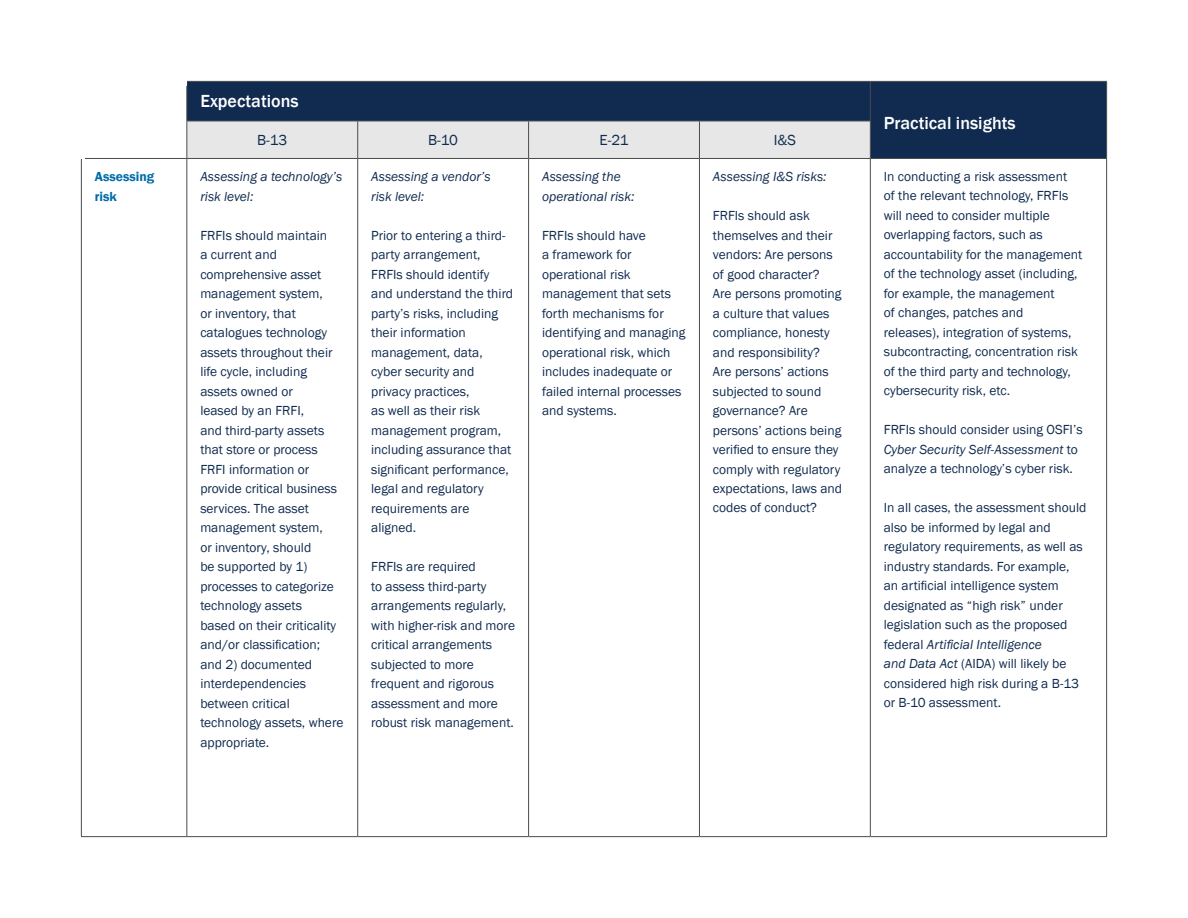
<style>
.page{position:relative;width:1188px;height:918px;background:#fff}
.page>*{position:absolute;margin:0;border:0;box-sizing:border-box;transform-origin:0 0}
.t1{font:500 18px "Franklin Gothic";color:#fff}
.t2{font:15px "Franklin Gothic";color:#102b4f}
.t3{font:13.5px/19.5px "Franklin Gothic";color:#102b4f}
.t4{font:italic 13.5px/19.5px "Franklin Gothic";color:#102b4f}
.t5{font:600 13.5px/19.5px "Franklin Gothic";color:#006daa}
.s1{font-style:italic}
</style>
<div class="page">
<div style="left:187px;top:82px;width:919px;height:76px;background:#102b4f"></div>
<div style="left:187px;top:122px;width:683px;height:36px;background:#e6e7e6"></div>
<hr style="left:81px;top:81px;width:106px;height:1px;background:#4b4c4c">
<hr style="left:187px;top:81px;width:171px;height:1px;background:#4b4c4c">
<hr style="left:186px;top:82px;width:1px;height:39px;background:#4b4c4c">
<hr style="left:358px;top:81px;width:171px;height:1px;background:#4b4c4c">
<hr style="left:529px;top:81px;width:170px;height:1px;background:#4b4c4c">
<hr style="left:699px;top:81px;width:171px;height:1px;background:#4b4c4c">
<hr style="left:870px;top:81px;width:237px;height:1px;background:#4b4c4c">
<hr style="left:870px;top:82px;width:1px;height:39px;background:#4b4c4c">
<hr style="left:1106px;top:82px;width:1px;height:39px;background:#4b4c4c">
<hr style="left:186px;top:121px;width:1px;height:37px;background:#4b4c4c">
<hr style="left:1106px;top:121px;width:1px;height:37px;background:#4b4c4c">
<hr style="left:81px;top:159px;width:1px;height:677px;background:#4b4c4c">
<hr style="left:186px;top:159px;width:1px;height:677px;background:#4b4c4c">
<hr style="left:357px;top:159px;width:1px;height:677px;background:#4b4c4c">
<hr style="left:528px;top:159px;width:1px;height:677px;background:#4b4c4c">
<hr style="left:699px;top:159px;width:1px;height:677px;background:#4b4c4c">
<hr style="left:870px;top:159px;width:1px;height:677px;background:#4b4c4c">
<hr style="left:1106px;top:159px;width:1px;height:677px;background:#4b4c4c">
<hr style="left:186px;top:121px;width:172px;height:1px;background:#4b4c4c">
<hr style="left:358px;top:121px;width:171px;height:1px;background:#4b4c4c">
<hr style="left:357px;top:121px;width:1px;height:37px;background:#4b4c4c">
<hr style="left:529px;top:121px;width:170px;height:1px;background:#4b4c4c">
<hr style="left:528px;top:121px;width:1px;height:37px;background:#4b4c4c">
<hr style="left:699px;top:121px;width:172px;height:1px;background:#4b4c4c">
<hr style="left:699px;top:121px;width:1px;height:37px;background:#4b4c4c">
<hr style="left:870px;top:121px;width:1px;height:37px;background:#4b4c4c">
<hr style="left:81px;top:158px;width:106px;height:1px;background:#4b4c4c">
<hr style="left:187px;top:158px;width:171px;height:1px;background:#4b4c4c">
<hr style="left:358px;top:158px;width:171px;height:1px;background:#4b4c4c">
<hr style="left:529px;top:158px;width:170px;height:1px;background:#4b4c4c">
<hr style="left:699px;top:158px;width:171px;height:1px;background:#4b4c4c">
<hr style="left:870px;top:158px;width:237px;height:1px;background:#4b4c4c">
<hr style="left:81px;top:836px;width:106px;height:1px;background:#4b4c4c">
<hr style="left:187px;top:836px;width:171px;height:1px;background:#4b4c4c">
<hr style="left:358px;top:836px;width:171px;height:1px;background:#4b4c4c">
<hr style="left:529px;top:836px;width:170px;height:1px;background:#4b4c4c">
<hr style="left:699px;top:836px;width:171px;height:1px;background:#4b4c4c">
<hr style="left:870px;top:836px;width:237px;height:1px;background:#4b4c4c">
<div style="left:78px;top:79px;width:108px;height:6px;background:#fff"></div>
<h1 class="t1" style="left:200px;top:90px;width:100px">Expectations</h1>
<p class="t2" style="left:257px;top:131px;width:32px">B-13</p>
<p class="t2" style="left:428px;top:131px;width:31px">B-10</p>
<p class="t2" style="left:599px;top:131px;width:31px">E-21</p>
<p class="t2" style="left:774px;top:131px;width:24px">I&amp;S</p>
<p class="t5" style="left:95px;top:167px;width:61px">Assessing risk</p>
<p class="t4" style="left:200px;top:167px;width:143px">Assessing a technology’s risk level:</p>
<p class="t3" style="left:200px;top:226px;width:145px">FRFIs should maintain<br>a current and comprehensive asset management system,<br>or inventory, that catalogues technology assets throughout their life cycle, including assets owned or<br>leased by an FRFI,<br>and third-party assets that store or process<br>FRFI information or provide critical business services. The asset management system,<br>or inventory, should<br>be supported by 1) processes to categorize technology assets<br>based on their criticality and/or classification; and 2) documented interdependencies between critical technology assets, where appropriate.</p>
<p class="t4" style="left:371px;top:167px;width:121px">Assessing a vendor’s risk level:</p>
<p class="t3" style="left:371px;top:226px;width:143px">Prior to entering a third&shy;party arrangement,<br>FRFIs should identify and understand the third party’s risks, including their information management, data, cyber security and privacy practices,<br>as well as their risk management program, including assurance that significant performance, legal and regulatory requirements are aligned.</p>
<p class="t3" style="left:371px;top:557px;width:145px">FRFIs are required<br>to assess third-party arrangements regularly, with higher-risk and more critical arrangements subjected to more frequent and rigorous assessment and more robust risk management.</p>
<p class="t4" style="left:542px;top:167px;width:94px">Assessing the operational risk:</p>
<p class="t3" style="left:542px;top:226px;width:145px">FRFIs should have<br>a framework for operational risk management that sets forth mechanisms for identifying and managing operational risk, which includes inadequate or failed internal processes and systems.</p>
<p class="t4" style="left:713px;top:167px;width:115px">Assessing I&amp;S risks:</p>
<p class="t3" style="left:713px;top:206px;width:131px">FRFIs should ask themselves and their vendors: Are persons of good character?<br>Are persons promoting a culture that values compliance, honesty and responsibility?<br>Are persons’ actions subjected to sound governance? Are persons’ actions being verified to ensure they comply with regulatory expectations, laws and codes of conduct?</p>
<h1 class="t1" style="left:884px;top:112px;width:133px">Practical insights</h1>
<p class="t3" style="left:884px;top:167px;width:200px">In conducting a risk assessment<br>of the relevant technology, FRFIs will need to consider multiple overlapping factors, such as accountability for the management of the technology asset (including, for example, the management<br>of changes, patches and releases), integration of systems, subcontracting, concentration risk of the third party and technology, cybersecurity risk, etc.</p>
<p class="t3" style="left:884px;top:420px;width:200px">FRFIs should consider using OSFI’s<br><span class="s1">Cyber Security Self-Assessment</span> to analyze a technology’s cyber risk.</p>
<p class="t3" style="left:884px;top:498px;width:204px">In all cases, the assessment should also be informed by legal and regulatory requirements, as well as industry standards. For example, an artificial intelligence system designated as “high risk” under legislation such as the proposed federal <span class="s1">Artificial Intelligence<br>and Data Act</span> (AIDA) will likely be considered high risk during a B-13 or B-10 assessment.</p>
</div>
